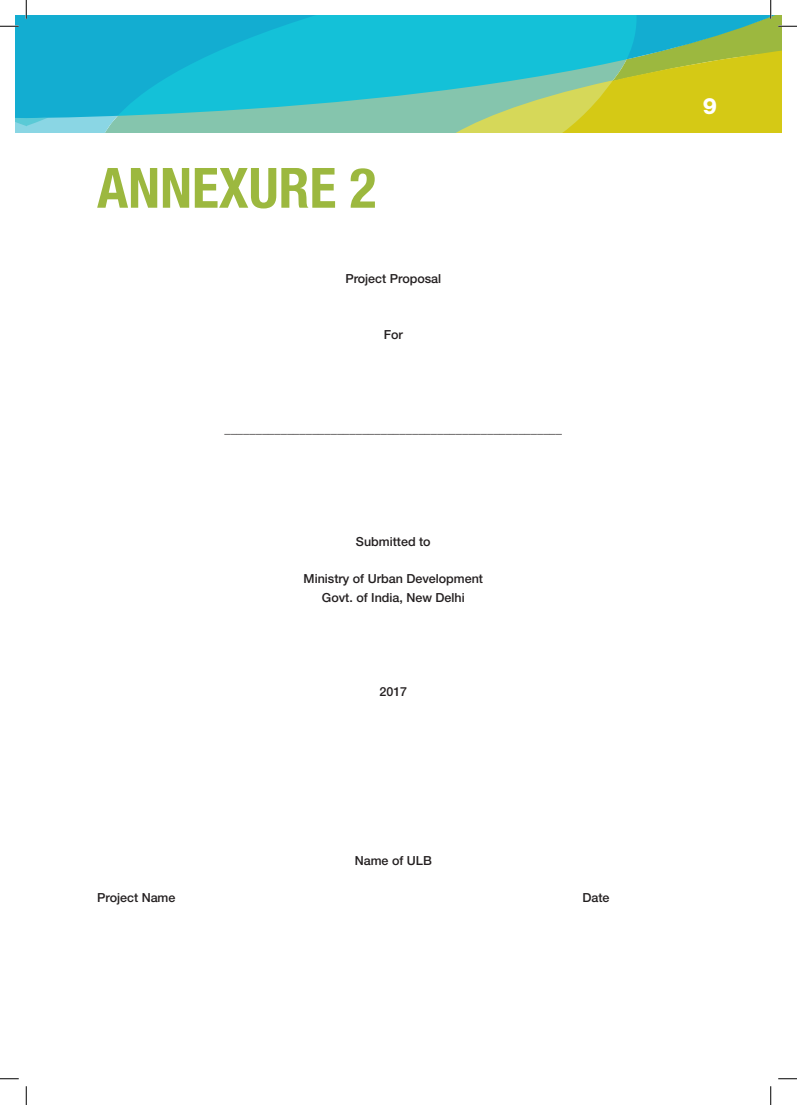
<style>
.page{position:relative;width:797px;height:1105px;background:#fff}
.page>*{position:absolute;margin:0;border:0;box-sizing:border-box;transform-origin:0 0}
.t1{font:700 condensed 55.62px "Helvetica Neue LT Std";color:#9cb83f}
.t2{font:800 22.5px "Helvetica Neue LT Std";color:#fff}
.t3{font:500 12.5px/18.8px "Helvetica Neue LT Std";color:#231f20;text-align:center}
</style>
<div class="page">
<svg style="left:118px;top:16px;width:297px;height:117px;background:#2dbdcc"></svg>
<svg style="left:0;top:1078px;width:19px;height:1px"></svg>
<svg style="left:778px;top:1078px;width:19px;height:1px"></svg>
<svg style="left:0;top:0;width:118px;height:133px"></svg>
<svg style="left:25px;top:1086px;width:2px;height:19px"></svg>
<svg style="left:415px;top:0;width:382px;height:133px;background:#8ccc91"></svg>
<svg style="left:770px;top:1086px;width:1px;height:19px"></svg>
<h1 class="t1" style="left:97px;top:154px;width:281px">ANNEXURE 2</h1>
<p class="t3" style="left:345px;top:269px;width:97px">Project Proposal</p>
<p class="t3" style="left:384px;top:326px;width:21px">For</p>
<p class="t3" style="left:224px;top:419px;width:339px">______________________________________________________</p>
<p class="t3" style="left:356px;top:532px;width:76px">Submitted to</p>
<p class="t3" style="left:303px;top:569px;width:181px">Ministry of Urban Development<br>Govt. of India, New Delhi</p>
<p class="t3" style="left:379px;top:682px;width:29px">2017</p>
<p class="t3" style="left:355px;top:851px;width:79px">Name of ULB</p>
<p class="t3" style="left:97px;top:888px;width:80px">Project Name</p>
<p class="t3" style="left:582px;top:888px;width:29px">Date</p>
<h2 class="t2" style="left:702px;top:93px;width:16px">9</h2>
</div>
